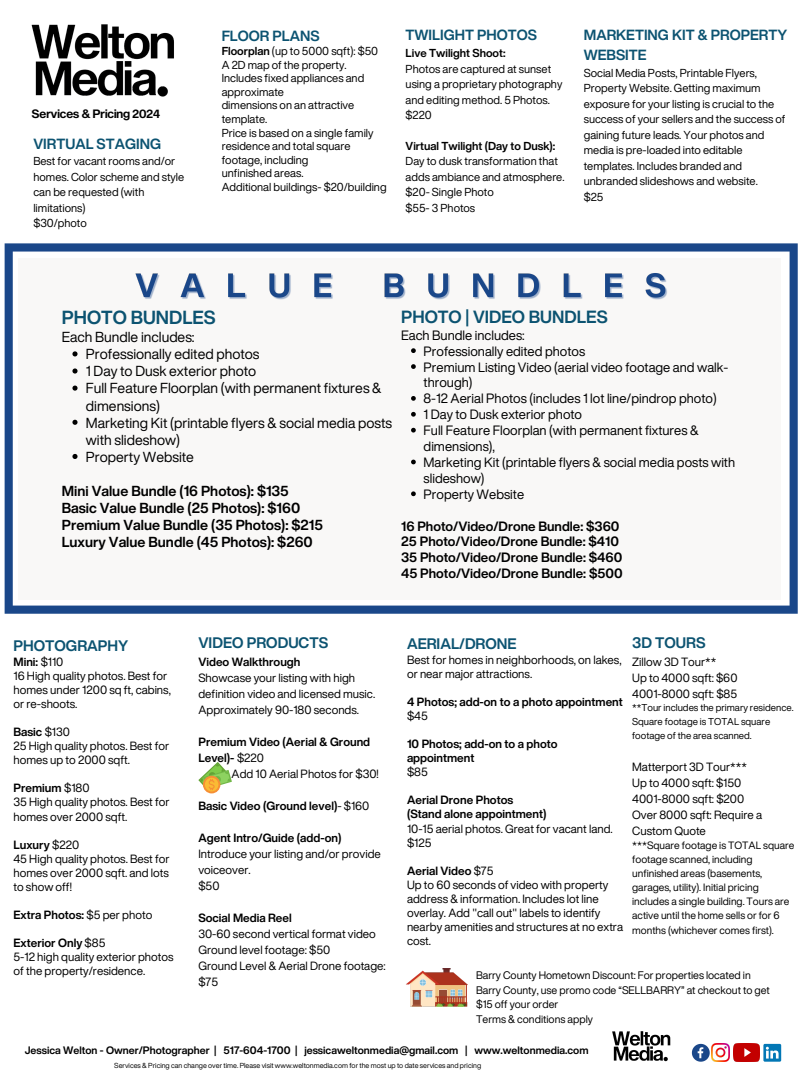
<style>
.page{position:relative;width:810px;height:1080px;background:#fff}
.page>*{position:absolute;margin:0;border:0;box-sizing:border-box;transform-origin:0 0}
.t1{font:700 18.5px "Helvetica Now Display";color:#0c5371}
.t2{font:700 17.19px "Helvetica Now Display";color:#0c5371}
.t3{font:700 14.88px "Helvetica Now Display";color:#0c5371}
.t4{font:700 14.38px/19.7px "Helvetica Now Display";color:#0c5371}
.t5{font:14.19px/17.1px "Helvetica Now Display";color:#000}
.t6{font:700 14.19px/17.1px "Helvetica Now Display";color:#000}
.t7{font:13.19px/15.9px "Helvetica Now Display";color:#000}
.t8{font:700 13.19px/15.9px "Helvetica Now Display";color:#000}
.t9{font:11.88px "Sequel Sans Display Semi";color:#000}
.t10{font:11.62px/14.1px "Helvetica Now Display";color:#000}
.t11{font:700 11.62px/14.1px "Helvetica Now Display";color:#000}
.t12{font:11.25px/15.5px "Helvetica Now Display";color:#000}
.t13{font:700 11.25px "Helvetica Now Display";color:#000}
.t14{font:10.69px/14.8px "Helvetica Now Display";color:#000}
.t15{font:700 10.56px "Helvetica Now Display";color:#000}
.t16{font:10.38px/14.1px "Helvetica Now Display";color:#000}
.t17{font:9.69px/13.6px "Helvetica Now Display";color:#000}
.t18{font:7.12px "Helvetica Now Display";color:#000}
.s1{font-weight:700}
.s2{font-weight:400}
</style>
<div class="page">
<img style="left:612px;top:1031px;width:59px;height:31px">
<img style="left:406px;top:969px;width:61px;height:38px">
<svg style="left:692px;top:1044px;width:18px;height:18px"></svg>
<img style="left:712px;top:1044px;width:18px;height:18px">
<svg style="left:763px;top:1044px;width:18px;height:18px"></svg>
<img style="left:734px;top:1044px;width:25px;height:18px">
<img style="left:31px;top:24px;width:143px;height:73px">
<svg style="left:5px;top:243px;width:793px;height:371px"></svg>
<div style="left:19px;top:258px;width:762px;height:341px;background:#f9f8f7"></div>
<svg style="left:72px;top:351px;width:6px;height:5px"></svg>
<svg style="left:72px;top:368px;width:6px;height:6px"></svg>
<svg style="left:72px;top:386px;width:6px;height:5px"></svg>
<svg style="left:72px;top:420px;width:6px;height:5px"></svg>
<svg style="left:72px;top:454px;width:6px;height:5px"></svg>
<svg style="left:411px;top:348px;width:5px;height:5px"></svg>
<svg style="left:411px;top:364px;width:5px;height:5px"></svg>
<svg style="left:411px;top:396px;width:5px;height:5px"></svg>
<svg style="left:411px;top:412px;width:5px;height:5px"></svg>
<svg style="left:411px;top:428px;width:5px;height:5px"></svg>
<svg style="left:411px;top:460px;width:5px;height:4px"></svg>
<svg style="left:411px;top:491px;width:5px;height:5px"></svg>
<img style="left:136px;top:273px;width:531px;height:27px">
<svg style="left:198px;top:762px;width:34px;height:31px"></svg>
<p class="t9" style="left:32px;top:107px;width:130px">Services &amp; Pricing 2024</p>
<p class="t4" style="left:33px;top:133px;width:129px">VIRTUAL STAGING</p>
<p class="t12" style="left:33px;top:153px;width:152px">Best for vacant rooms and/or homes. Color scheme and style can be requested (with limitations)<br>$30/photo</p>
<p class="t4" style="left:222px;top:25px;width:99px">FLOOR PLANS</p>
<p class="t12" style="left:222px;top:44px;width:166px;line-height:13.6px"><span class="s1">Floorplan</span> (up to 5000 sqft): $50<br>A 2D map of the property.<br>Includes fixed appliances and approximate<br>dimensions on an attractive template.<br>Price is based on a single family residence and total square footage, including<br>unfinished areas.<br>Additional buildings- $20/building</p>
<p class="t4" style="left:406px;top:25px;width:133px">TWILIGHT PHOTOS</p>
<p class="t13" style="left:406px;top:45px;width:101px">Live Twilight Shoot:</p>
<p class="t12" style="left:406px;top:61px;width:158px">Photos are captured at sunset using a proprietary photography and editing method. 5 Photos. $220</p>
<p class="t13" style="left:406px;top:137px;width:151px">Virtual Twilight (Day to Dusk):</p>
<p class="t12" style="left:406px;top:153px;width:160px">Day to dusk transformation that adds ambiance and atmosphere. $20- Single Photo<br>$55- 3 Photos</p>
<p class="t4" style="left:584px;top:25px;width:205px">MARKETING KIT &amp; PROPERTY<br>WEBSITE</p>
<p class="t12" style="left:584px;top:65px;width:203px">Social Media Posts, Printable Flyers, Property Website. Getting maximum exposure for your listing is crucial to the success of your sellers and the success of gaining future leads. Your photos and media is pre-loaded into editable templates. Includes branded and unbranded slideshows and website.<br>$25</p>
<h1 class="t1" style="left:62px;top:304px;width:155px">PHOTO BUNDLES</h1>
<p class="t5" style="left:86px;top:328px;width:308px;text-indent:-24px">Each Bundle includes:<br>Professionally edited photos<br>1 Day to Dusk exterior photo<br>Full Feature Floorplan (with permanent fixtures &amp; dimensions)<br>Marketing Kit (printable flyers &amp; social media posts with slideshow)<br>Property Website</p>
<p class="t6" style="left:62px;top:482px;width:263px">Mini Value Bundle (16 Photos): $135<br>Basic Value Bundle (25 Photos): $160<br>Premium Value Bundle (35 Photos): $215<br>Luxury Value Bundle (45 Photos): $260</p>
<h2 class="t2" style="left:401px;top:304px;width:208px">PHOTO | VIDEO BUNDLES</h2>
<p class="t7" style="left:424px;top:327px;width:313px;text-indent:-22px">Each Bundle includes:<br>Professionally edited photos<br>Premium Listing Video (aerial video footage and walk&shy;through)<br>8-12 Aerial Photos (includes 1 lot line/pindrop photo)<br>1 Day to Dusk exterior photo<br>Full Feature Floorplan (with permanent fixtures &amp; dimensions),<br>Marketing Kit (printable flyers &amp; social media posts with slideshow)<br>Property Website</p>
<p class="t8" style="left:401px;top:518px;width:223px">16 Photo/Video/Drone Bundle: $360<br>25 Photo/Video/Drone Bundle: $410<br>35 Photo/Video/Drone Bundle: $460<br>45 Photo/Video/Drone Bundle: $500</p>
<p class="t3" style="left:198px;top:632px;width:131px">VIDEO PRODUCTS</p>
<p class="t11" style="left:198px;top:654px;width:104px">Video Walkthrough</p>
<p class="t10" style="left:198px;top:669px;width:178px;line-height:16px">Showcase your listing with high definition video and licensed music.<br>Approximately 90-180 seconds.</p>
<p class="t11" style="left:198px;top:733px;width:173px;line-height:16px">Premium Video (Aerial &amp; Ground<br>Level)- <span class="s2">$220</span></p>
<p class="t10" style="left:232px;top:766px;width:149px">Add 10 Aerial Photos for $30!</p>
<p class="t11" style="left:198px;top:798px;width:173px">Basic Video (Ground level)<span class="s2">- $160</span></p>
<p class="t11" style="left:198px;top:830px;width:144px">Agent Intro/Guide (add-on)</p>
<p class="t10" style="left:198px;top:845px;width:184px;line-height:16px">Introduce your listing and/or provide voiceover.<br>$50</p>
<p class="t11" style="left:198px;top:911px;width:95px">Social Media Reel</p>
<p class="t10" style="left:198px;top:926px;width:189px;line-height:16px">30-60 second vertical format video<br>Ground level footage: $50<br>Ground Level &amp; Aerial Drone footage: $75</p>
<p class="t3" style="left:632px;top:632px;width:75px">3D TOURS</p>
<p class="t10" style="left:632px;top:653px;width:107px;line-height:16px">Zillow 3D Tour**<br>Up to 4000 sqft: $60<br>4001-8000 sqft: $85</p>
<p class="t17" style="left:632px;top:701px;width:163px">**Tour includes the primary residence.<br>Square footage is TOTAL square footage of the area scanned.</p>
<p class="t10" style="left:632px;top:758px;width:131px;line-height:16px">Matterport 3D Tour***<br>Up to 4000 sqft: $150<br>4001-8000 sqft: $200<br>Over 8000 sqft: Require a<br>Custom Quote</p>
<p class="t16" style="left:632px;top:838px;width:164px">***Square footage is TOTAL square footage scanned, including unfinished areas (basements, garages, utility). Initial pricing includes a single building. Tours are active until the home sells or for 6 months (whichever comes first).</p>
<p class="t3" style="left:407px;top:632px;width:111px">AERIAL/DRONE</p>
<p class="t10" style="left:407px;top:652px;width:216px">Best for homes in neighborhoods, on lakes, or near major attractions.</p>
<p class="t11" style="left:407px;top:695px;width:217px">4 Photos; add-on to a photo appointment</p>
<p class="t10" style="left:407px;top:709px;width:22px">$45</p>
<p class="t11" style="left:407px;top:737px;width:152px">10 Photos; add-on to a photo appointment</p>
<p class="t10" style="left:407px;top:765px;width:22px">$85</p>
<p class="t11" style="left:407px;top:793px;width:141px">Aerial Drone Photos (Stand alone appointment)</p>
<p class="t10" style="left:407px;top:821px;width:207px">10-15 aerial photos. Great for vacant land. $125</p>
<p class="t10" style="left:407px;top:863px;width:218px"><span class="s1">Aerial Video</span> $75<br>Up to 60 seconds of video with property address &amp; information. Includes lot line overlay. Add "call out" labels to identify nearby amenities and structures at no extra cost.</p>
<p class="t3" style="left:14px;top:634px;width:116px">PHOTOGRAPHY</p>
<p class="t10" style="left:14px;top:654px;width:159px"><span class="s1">Mini:</span> $110<br>16 High quality photos. Best for homes under 1200 sq ft, cabins, or re-shoots.</p>
<p class="t10" style="left:14px;top:725px;width:157px"><span class="s1">Basic</span> $130<br>25 High quality photos. Best for homes up to 2000 sqft.</p>
<p class="t10" style="left:14px;top:781px;width:158px"><span class="s1">Premium</span> $180<br>35 High quality photos. Best for homes over 2000 sqft.</p>
<p class="t10" style="left:14px;top:837px;width:158px"><span class="s1">Luxury</span> $220<br>45 High quality photos. Best for homes over 2000 sqft. and lots to show off!</p>
<p class="t11" style="left:14px;top:908px;width:140px">Extra Photos: <span class="s2">$5 per photo</span></p>
<p class="t10" style="left:14px;top:936px;width:161px"><span class="s1">Exterior Only</span> $85<br>5-12 high quality exterior photos of the property/residence.</p>
<p class="t14" style="left:476px;top:967px;width:295px">Barry County Hometown Discount: For properties located in Barry County, use promo code “SELLBARRY” at checkout to get $15 off your order<br>Terms &amp; conditions apply</p>
<h5 class="t18" style="left:114px;top:1060px;width:368px">Services &amp; Pricing can change over time. Please visit www.weltonmedia.com for the most up to date services and pricing</h5>
<h4 class="t15" style="left:25px;top:1042px;width:565px">Jessica Welton - Owner/Photographer | 517-604-1700 | jessicaweltonmedia@gmail.com | www.weltonmedia.com</h4>
</div>
